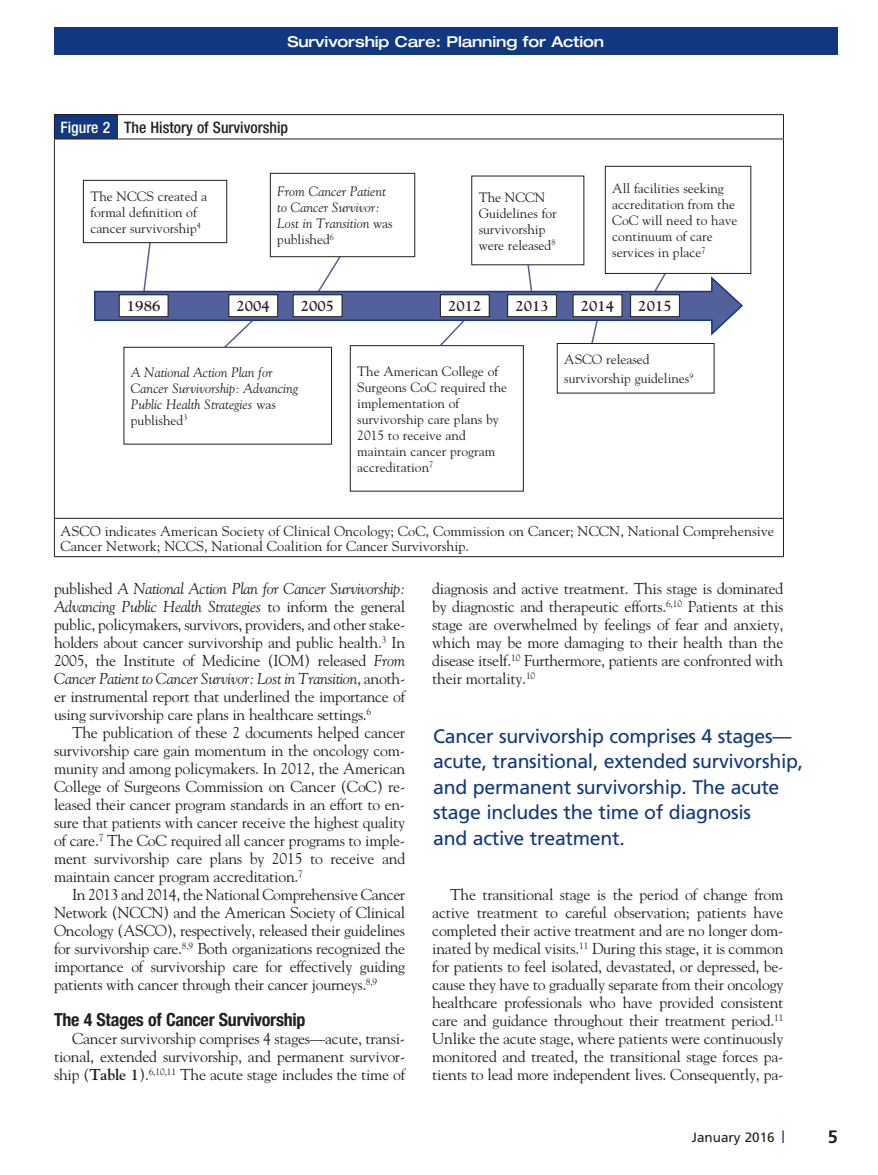
<style>
.page{position:relative;width:878px;height:1175px;background:#fff}
.page>*{position:absolute;margin:0;border:0;box-sizing:border-box;transform-origin:0 0}
.t1{font:19.5px/25.5px "Frutiger";letter-spacing:-.015em;color:#113880}
.t2{font:700 condensed 18px "Helvetica Neue";letter-spacing:-.015em;color:#231f20}
.t3{font:700 18px "Frutiger";color:#231f20}
.t4{font:15.75px/18px "Goudy";letter-spacing:-.015em;color:#231f20;text-align:justify}
.t5{font:500 condensed 15.75px "Helvetica Neue";color:#231f20}
.t6{font:500 expanded 15px "Helvetica Neue";letter-spacing:-.01em;color:#fff}
.t7{font:700 15px "Goudy";color:#231f20}
.t8{font:14.25px/15px "Goudy";color:#231f20}
.t9{font:13.5px/15.9px "Goudy";color:#231f20}
.t10{font:italic 13.5px/15.9px "Goudy";color:#231f20}
.t11{font:13.5px "Frutiger";color:#231f20}
.t12{font:8.1px "Goudy";color:#231f20}
.s1{color:#fff}
.s2{font-style:normal}
.s3{font-style:italic}
.s4{font-weight:700}
</style>
<div class="page">
<svg style="left:782px;top:1130px;width:1px;height:12px"></svg>
<div style="left:54px;top:27px;width:783px;height:27px;background:#113880"></div>
<div style="left:54px;top:115px;width:64px;height:24px;background:#113880"></div>
<hr style="left:118px;top:114px;width:665px;height:1px;background:#231f20">
<svg style="left:783px;top:115px;width:1px;height:24px"></svg>
<hr style="left:54px;top:114px;width:64px;height:1px;background:#231f20">
<svg style="left:54px;top:115px;width:1px;height:24px"></svg>
<hr style="left:54px;top:139px;width:64px;height:1px;background:#231f20">
<hr style="left:54px;top:139px;width:1px;height:379px;background:#231f20">
<hr style="left:118px;top:139px;width:665px;height:1px;background:#231f20">
<hr style="left:783px;top:139px;width:1px;height:379px;background:#231f20">
<hr style="left:54px;top:518px;width:64px;height:1px;background:#231f20">
<hr style="left:54px;top:519px;width:1px;height:37px;background:#231f20">
<hr style="left:118px;top:518px;width:665px;height:1px;background:#231f20">
<hr style="left:783px;top:519px;width:1px;height:37px;background:#231f20">
<hr style="left:54px;top:556px;width:64px;height:1px;background:#231f20">
<hr style="left:118px;top:556px;width:665px;height:1px;background:#231f20">
<div style="left:83px;top:180px;width:144px;height:63px;border:1px solid #231f20"></div>
<svg style="left:93px;top:238px;width:650px;height:112px"></svg>
<div style="left:119px;top:295px;width:49px;height:21px;background:#fff"></div>
<div style="left:119px;top:294px;width:49px;height:23px;border:1px solid #231f20"></div>
<div style="left:229px;top:295px;width:48px;height:21px;background:#fff"></div>
<div style="left:229px;top:294px;width:49px;height:23px;border:1px solid #231f20"></div>
<div style="left:293px;top:295px;width:49px;height:21px;background:#fff"></div>
<div style="left:293px;top:294px;width:49px;height:23px;border:1px solid #231f20"></div>
<div style="left:440px;top:295px;width:49px;height:21px;background:#fff"></div>
<div style="left:440px;top:294px;width:49px;height:23px;border:1px solid #231f20"></div>
<div style="left:507px;top:295px;width:49px;height:21px;background:#fff"></div>
<div style="left:507px;top:294px;width:49px;height:23px;border:1px solid #231f20"></div>
<div style="left:573px;top:295px;width:49px;height:21px;background:#fff"></div>
<div style="left:573px;top:294px;width:49px;height:23px;border:1px solid #231f20"></div>
<div style="left:630px;top:295px;width:49px;height:21px;background:#fff"></div>
<div style="left:630px;top:294px;width:49px;height:23px;border:1px solid #231f20"></div>
<div style="left:471px;top:176px;width:113px;height:89px;background:#fff"></div>
<div style="left:605px;top:166px;width:145px;height:107px;background:#fff"></div>
<div style="left:605px;top:166px;width:146px;height:108px;border:1px solid #231f20"></div>
<div style="left:557px;top:343px;width:157px;height:50px;background:#fff"></div>
<div style="left:557px;top:343px;width:157px;height:50px;border:1px solid #231f20"></div>
<div style="left:350px;top:346px;width:173px;height:145px;background:#fff"></div>
<div style="left:350px;top:345px;width:173px;height:146px;border:1px solid #231f20"></div>
<div style="left:270px;top:173px;width:145px;height:84px;background:#fff"></div>
<div style="left:270px;top:173px;width:145px;height:84px;border:1px solid #231f20"></div>
<div style="left:124px;top:347px;width:207px;height:97px;background:#fff"></div>
<div style="left:124px;top:347px;width:208px;height:97px;border:1px solid #231f20"></div>
<p class="t6" style="left:287px;top:32px;width:318px">Survivorship Care: Planning for Action</p>
<p class="t5" style="left:60px;top:118px;width:229px"><span class="s1">Figure 2</span> The History of Survivorship</p>
<p class="t9" style="left:90px;top:188px;width:118px">The NCCS created a formal definition of cancer survivorship<sup>4</sup></p>
<p class="t10" style="left:277px;top:184px;width:117px">From Cancer Patient to Cancer Survivor:<br>Lost in Transition <span class="s2">was published</span><sup>6</sup></p>
<p class="t9" style="left:478px;top:189px;width:79px">The NCCN<br>Guidelines for survivorship were released<sup>8</sup></p>
<p class="t9" style="left:612px;top:181px;width:127px">All facilities seeking accreditation from the<br>CoC will need to have continuum of care services in place<sup>7</sup></p>
<p class="t7" style="left:127px;top:297px;width:35px">1986</p>
<p class="t7" style="left:236px;top:297px;width:35px">2004</p>
<p class="t7" style="left:301px;top:297px;width:35px">2005</p>
<p class="t7" style="left:448px;top:297px;width:35px">2012</p>
<p class="t7" style="left:515px;top:297px;width:35px">2013</p>
<p class="t7" style="left:581px;top:297px;width:35px">2014</p>
<p class="t7" style="left:638px;top:297px;width:35px">2015</p>
<p class="t10" style="left:131px;top:364px;width:169px">A National Action Plan for<br>Cancer Survivorship: Advancing<br>Public Health Strategies <span class="s2">was published</span><sup>3</sup></p>
<p class="t9" style="left:564px;top:350px;width:127px;line-height:18.9px">ASCO released survivorship guidelines</p>
<p class="t9" style="left:357px;top:363px;width:142px">The American College of</p>
<p class="t12" style="left:689px;top:371px;width:6px">9</p>
<p class="t9" style="left:357px;top:379px;width:151px">Surgeons CoC required the implementation of survivorship care plans by<br>2015 to receive and maintain cancer program accreditation<sup>7</sup></p>
<p class="t8" style="left:60px;top:523px;width:715px">ASCO indicates American Society of Clinical Oncology; CoC, Commission on Cancer; NCCN, National Comprehensive<br>Cancer Network; NCCS, National Coalition for Cancer Survivorship.</p>
<p class="t4" style="left:54px;top:579px;width:353px">published <span class="s3">A National Action Plan for Cancer Survivorship:<br>Advancing Public Health Strategies</span> to inform the general public, policymakers, survivors, providers, and other stake&shy;holders about cancer survivorship and public health.<sup>3</sup> In 2005, the Institute of Medicine (IOM) released <span class="s3">From Cancer Patient to Cancer Survivor: Lost in Transition</span>, anoth&shy;er instrumental report that underlined the importance of using survivorship care plans in healthcare settings.<sup>6</sup></p>
<p class="t4" style="left:54px;top:723px;width:353px;text-indent:18px">The publication of these 2 documents helped cancer survivorship care gain momentum in the oncology com&shy;munity and among policymakers. In 2012, the American College of Surgeons Commission on Cancer (CoC) re&shy;leased their cancer program standards in an effort to en&shy;sure that patients with cancer receive the highest quality of care.<sup>7</sup> The CoC required all cancer programs to imple&shy;ment survivorship care plans by 2015 to receive and maintain cancer program accreditation.<sup>7</sup></p>
<p class="t4" style="left:54px;top:885px;width:353px;text-indent:18px">In 2013 and 2014, the National Comprehensive Cancer Network (NCCN) and the American Society of Clinical Oncology (ASCO), respectively, released their guidelines for survivorship care.<sup>8,9</sup> Both organizations recognized the importance of survivorship care for effectively guiding patients with cancer through their cancer journeys.<sup>8,9</sup></p>
<p class="t2" style="left:54px;top:1005px;width:253px">The 4 Stages of Cancer Survivorship</p>
<p class="t4" style="left:54px;top:1029px;width:353px;text-indent:18px">Cancer survivorship comprises 4 stages––acute, transi&shy;tional, extended survivorship, and permanent survivor&shy;ship (<span class="s4">Table 1</span>).<sup>6,10,11</sup> The acute stage includes the time of</p>
<p class="t4" style="left:432px;top:579px;width:353px">diagnosis and active treatment. This stage is dominated by diagnostic and therapeutic efforts.<sup>6,10</sup> Patients at this stage are overwhelmed by feelings of fear and anxiety, which may be more damaging to their health than the disease itself.<sup>10</sup> Furthermore, patients are confronted with their mortality.<sup>10</sup></p>
<p class="t1" style="left:433px;top:723px;width:371px">Cancer survivorship comprises 4 stages–– acute, transitional, extended survivorship, and permanent survivorship. The acute stage includes the time of diagnosis<br>and active treatment.</p>
<p class="t4" style="left:432px;top:885px;width:353px;text-indent:18px">The transitional stage is the period of change from active treatment to careful observation; patients have completed their active treatment and are no longer dom&shy;inated by medical visits.<sup>11</sup> During this stage, it is common for patients to feel isolated, devastated, or depressed, be&shy;cause they have to gradually separate from their oncology healthcare professionals who have provided consistent care and guidance throughout their treatment period.<sup>11<br></sup>Unlike the acute stage, where patients were continuously monitored and treated, the transitional stage forces pa&shy;tients to lead more independent lives. Consequently, pa-</p>
<p class="t11" style="left:691px;top:1129px;width:84px">January 2016</p>
<p class="t3" style="left:827px;top:1126px;width:12px">5</p>
</div>
